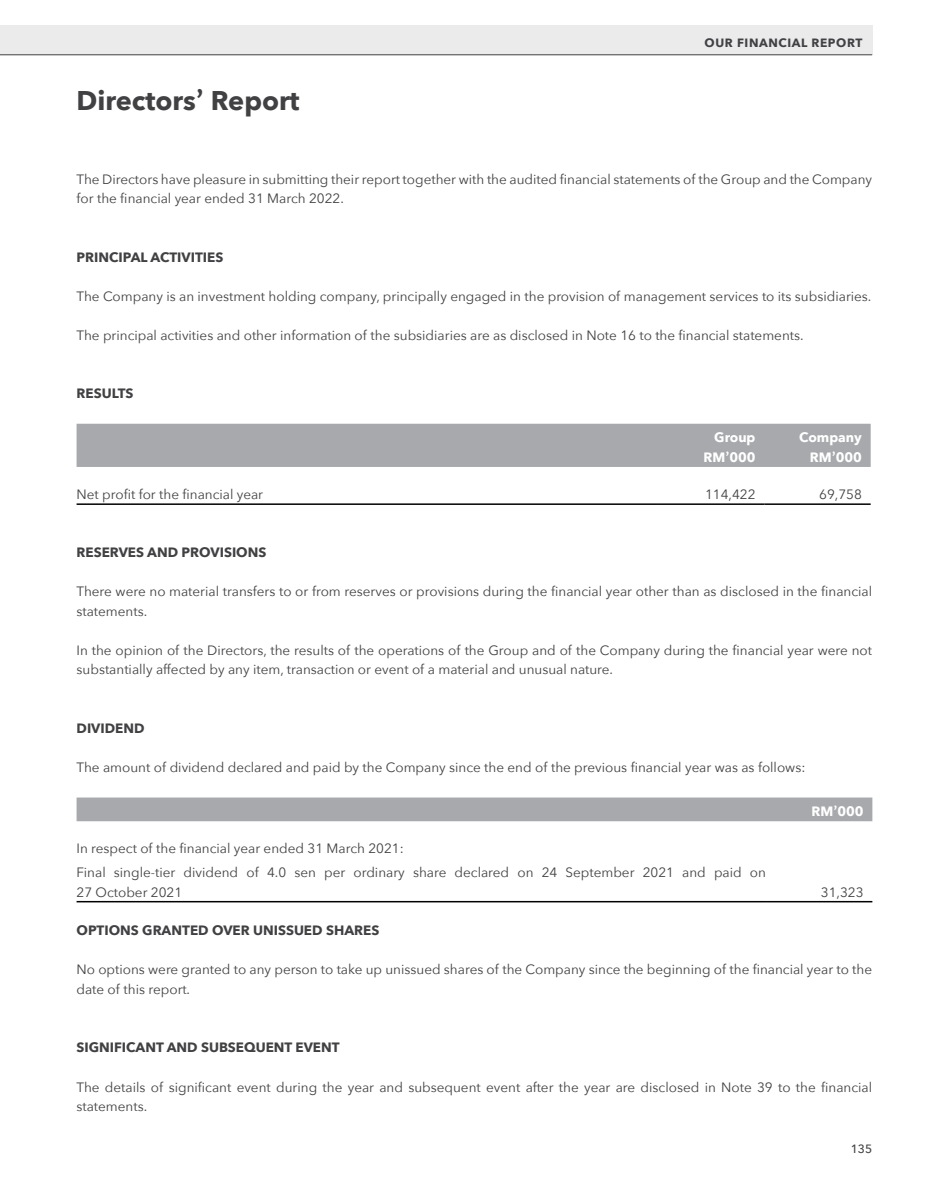
<style>
.page{position:relative;width:936px;height:1191px;background:#fff}
.page>*{position:absolute;margin:0;border:0;box-sizing:border-box;transform-origin:0 0}
.t1{font:700 27px "Avenir Next";color:#414042}
.t2{font:13.5px/19.5px "Avenir Next";color:#414042}
.t3{font:700 13.5px "Avenir Next";color:#414042}
.t4{font:700 13.5px/19.5px "Avenir Next";color:#fff;text-align:right}
.t5{font:700 12px "Avenir Next";letter-spacing:.05em;color:#414042}
.t6{font:500 12px "Avenir Next";color:#414042}
.s1{font-family:"Caecilia LT Std"}
</style>
<div class="page">
<div style="left:0;top:26px;width:872px;height:29px;background:#ebebec"></div>
<hr style="left:0;top:54px;width:872px;height:1px;background:#414042">
<div style="left:77px;top:424px;width:793px;height:43px;background:#a7a9ac"></div>
<hr style="left:77px;top:503px;width:581px;height:2px;background:#000">
<hr style="left:658px;top:503px;width:106px;height:2px;background:#000">
<hr style="left:764px;top:503px;width:106px;height:2px;background:#000">
<div style="left:77px;top:797px;width:795px;height:24px;background:#a7a9ac"></div>
<hr style="left:77px;top:901px;width:689px;height:1px;background:#000">
<hr style="left:766px;top:901px;width:106px;height:1px;background:#000">
<h1 class="t1" style="left:77px;top:77px;width:224px">Directors<span class="s1">’</span> Report</h1>
<p class="t5" style="left:704px;top:32px;width:159px">OUR FINANCIAL REPORT</p>
<p class="t2" style="left:77px;top:169px;width:797px">The Directors have pleasure in submitting their report together with the audited financial statements of the Group and the Company for the financial year ended 31 March 2022.</p>
<p class="t3" style="left:77px;top:245px;width:148px">PRINCIPAL ACTIVITIES</p>
<p class="t2" style="left:77px;top:286px;width:796px">The Company is an investment holding company, principally engaged in the provision of management services to its subsidiaries.</p>
<p class="t2" style="left:77px;top:325px;width:728px">The principal activities and other information of the subsidiaries are as disclosed in Note 16 to the financial statements.</p>
<p class="t3" style="left:77px;top:382px;width:58px">RESULTS</p>
<p class="t4" style="left:703px;top:428px;width:54px">Group<br>RM<span class="s1">’</span>000</p>
<p class="t4" style="left:799px;top:428px;width:64px">Company<br>RM<span class="s1">’</span>000</p>
<p class="t2" style="left:77px;top:484px;width:188px">Net profit for the financial year</p>
<p class="t2" style="left:705px;top:484px;width:52px">114,422</p>
<p class="t2" style="left:819px;top:484px;width:44px">69,758</p>
<p class="t3" style="left:77px;top:541px;width:191px">RESERVES AND PROVISIONS</p>
<p class="t2" style="left:77px;top:581px;width:797px">There were no material transfers to or from reserves or provisions during the financial year other than as disclosed in the financial statements.</p>
<p class="t2" style="left:77px;top:640px;width:797px">In the opinion of the Directors, the results of the operations of the Group and of the Company during the financial year were not substantially affected by any item, transaction or event of a material and unusual nature.</p>
<p class="t3" style="left:77px;top:716px;width:69px">DIVIDEND</p>
<p class="t2" style="left:77px;top:757px;width:730px">The amount of dividend declared and paid by the Company since the end of the previous financial year was as follows:</p>
<p class="t4" style="left:811px;top:801px;width:54px">RM<span class="s1">’</span>000</p>
<p class="t2" style="left:77px;top:836px;width:691px;line-height:23.7px">In respect of the financial year ended 31 March 2021:<br>Final single-tier dividend of 4.0 sen per ordinary share declared on 24 September 2021 and paid on</p>
<p class="t2" style="left:77px;top:881px;width:107px">27 October 2021</p>
<p class="t2" style="left:820px;top:881px;width:44px">31,323</p>
<p class="t3" style="left:77px;top:919px;width:304px">OPTIONS GRANTED OVER UNISSUED SHARES</p>
<p class="t2" style="left:77px;top:959px;width:797px">No options were granted to any person to take up unissued shares of the Company since the beginning of the financial year to the date of this report.</p>
<p class="t3" style="left:77px;top:1036px;width:264px">SIGNIFICANT AND SUBSEQUENT EVENT</p>
<p class="t2" style="left:77px;top:1076px;width:797px">The details of significant event during the year and subsequent event after the year are disclosed in Note 39 to the financial statements.</p>
<p class="t6" style="left:850px;top:1138px;width:23px">135</p>
</div>
